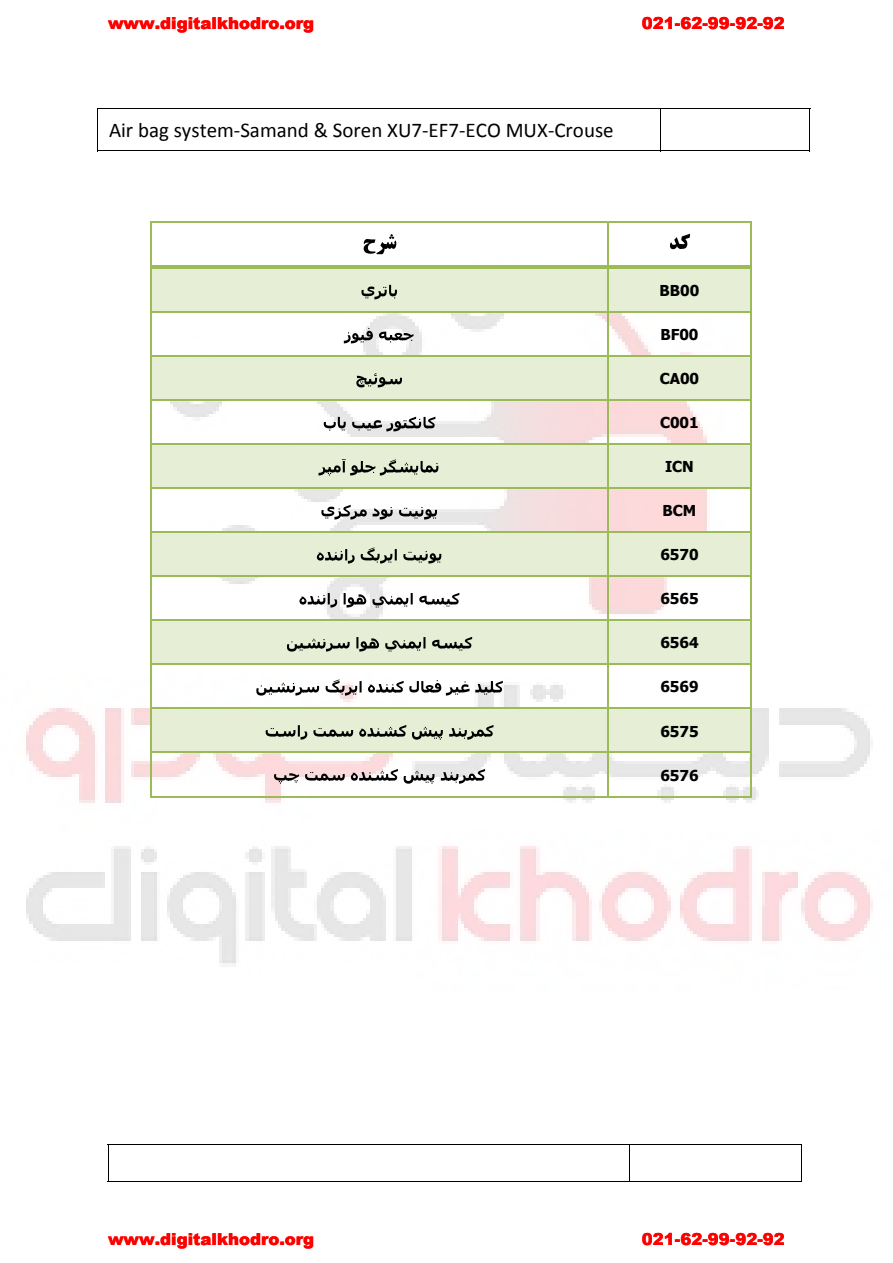
<style>
.page{position:relative;width:893px;height:1263px;background:#fff}
.page>*{position:absolute;margin:0;border:0;box-sizing:border-box;transform-origin:0 0}
.t1{font:21px "Calibri";color:#000}
.t2{font:900 16.5px "Arial";color:#f00}
.t3{font:700 15px "Tahoma";color:#000}
</style>
<div class="page">
<img style="left:26px;top:257px;width:847px;height:710px">
<hr style="left:97px;top:108px;width:713px;height:1px;background:#000">
<hr style="left:97px;top:109px;width:1px;height:42px;background:#000">
<hr style="left:97px;top:151px;width:564px;height:1px;background:#000">
<hr style="left:661px;top:109px;width:1px;height:42px;background:#000">
<hr style="left:661px;top:151px;width:148px;height:1px;background:#000">
<hr style="left:809px;top:109px;width:1px;height:42px;background:#000">
<svg style="left:670px;top:234px;width:20px;height:15px"></svg>
<svg style="left:364px;top:234px;width:32px;height:20px"></svg>
<hr style="left:150px;top:222px;width:457px;height:1px;background:#9bbb59">
<hr style="left:609px;top:222px;width:141px;height:1px;background:#9bbb59">
<hr style="left:150px;top:223px;width:1px;height:43px;background:#9bbb59">
<hr style="left:607px;top:223px;width:2px;height:43px;background:#9bbb59">
<hr style="left:750px;top:223px;width:1px;height:43px;background:#9bbb59">
<div style="left:609px;top:269px;width:141px;height:43px;background:#e6eed5"></div>
<div style="left:151px;top:269px;width:456px;height:43px;background:#e6eed5"></div>
<svg style="left:361px;top:285px;width:36px;height:14px"></svg>
<hr style="left:151px;top:266px;width:456px;height:3px;background:#9bbb59">
<hr style="left:607px;top:266px;width:143px;height:3px;background:#9bbb59">
<hr style="left:150px;top:269px;width:1px;height:43px;background:#9bbb59">
<hr style="left:607px;top:269px;width:2px;height:43px;background:#9bbb59">
<hr style="left:750px;top:269px;width:1px;height:43px;background:#9bbb59">
<svg style="left:344px;top:328px;width:29px;height:15px"></svg>
<svg style="left:379px;top:332px;width:34px;height:10px"></svg>
<hr style="left:151px;top:312px;width:456px;height:1px;background:#9bbb59">
<hr style="left:609px;top:312px;width:141px;height:1px;background:#9bbb59">
<hr style="left:150px;top:313px;width:1px;height:43px;background:#9bbb59">
<hr style="left:607px;top:313px;width:2px;height:43px;background:#9bbb59">
<hr style="left:750px;top:313px;width:1px;height:43px;background:#9bbb59">
<div style="left:609px;top:357px;width:141px;height:43px;background:#e6eed5"></div>
<div style="left:151px;top:357px;width:456px;height:43px;background:#e6eed5"></div>
<svg style="left:356px;top:373px;width:46px;height:14px"></svg>
<hr style="left:151px;top:356px;width:456px;height:1px;background:#9bbb59">
<hr style="left:609px;top:356px;width:141px;height:1px;background:#9bbb59">
<hr style="left:150px;top:357px;width:1px;height:43px;background:#9bbb59">
<hr style="left:607px;top:357px;width:2px;height:43px;background:#9bbb59">
<hr style="left:750px;top:357px;width:1px;height:43px;background:#9bbb59">
<svg style="left:324px;top:417px;width:22px;height:14px"></svg>
<svg style="left:352px;top:417px;width:83px;height:14px"></svg>
<hr style="left:151px;top:400px;width:456px;height:1px;background:#9bbb59">
<hr style="left:609px;top:400px;width:141px;height:1px;background:#9bbb59">
<hr style="left:150px;top:401px;width:1px;height:43px;background:#9bbb59">
<hr style="left:607px;top:401px;width:2px;height:43px;background:#9bbb59">
<hr style="left:750px;top:401px;width:1px;height:43px;background:#9bbb59">
<div style="left:609px;top:445px;width:141px;height:43px;background:#e6eed5"></div>
<div style="left:151px;top:445px;width:456px;height:43px;background:#e6eed5"></div>
<svg style="left:318px;top:459px;width:120px;height:17px"></svg>
<hr style="left:151px;top:444px;width:456px;height:1px;background:#9bbb59">
<hr style="left:609px;top:444px;width:141px;height:1px;background:#9bbb59">
<hr style="left:150px;top:445px;width:1px;height:43px;background:#9bbb59">
<hr style="left:607px;top:445px;width:2px;height:43px;background:#9bbb59">
<hr style="left:750px;top:445px;width:1px;height:43px;background:#9bbb59">
<svg style="left:321px;top:505px;width:46px;height:15px"></svg>
<svg style="left:373px;top:507px;width:20px;height:13px"></svg>
<svg style="left:399px;top:507px;width:38px;height:13px"></svg>
<hr style="left:151px;top:488px;width:456px;height:1px;background:#9bbb59">
<hr style="left:609px;top:488px;width:141px;height:1px;background:#9bbb59">
<hr style="left:150px;top:489px;width:1px;height:43px;background:#9bbb59">
<hr style="left:607px;top:489px;width:2px;height:43px;background:#9bbb59">
<hr style="left:750px;top:489px;width:1px;height:43px;background:#9bbb59">
<div style="left:609px;top:533px;width:141px;height:43px;background:#e6eed5"></div>
<div style="left:151px;top:533px;width:456px;height:43px;background:#e6eed5"></div>
<svg style="left:317px;top:549px;width:38px;height:15px"></svg>
<svg style="left:361px;top:547px;width:36px;height:17px"></svg>
<svg style="left:403px;top:551px;width:38px;height:13px"></svg>
<hr style="left:151px;top:532px;width:456px;height:1px;background:#9bbb59">
<hr style="left:609px;top:532px;width:141px;height:1px;background:#9bbb59">
<hr style="left:150px;top:533px;width:1px;height:43px;background:#9bbb59">
<hr style="left:607px;top:533px;width:2px;height:43px;background:#9bbb59">
<hr style="left:750px;top:533px;width:1px;height:43px;background:#9bbb59">
<svg style="left:344px;top:593px;width:22px;height:15px"></svg>
<svg style="left:372px;top:593px;width:41px;height:15px"></svg>
<svg style="left:419px;top:593px;width:40px;height:14px"></svg>
<svg style="left:299px;top:593px;width:38px;height:15px"></svg>
<hr style="left:151px;top:576px;width:456px;height:1px;background:#9bbb59">
<hr style="left:609px;top:576px;width:141px;height:1px;background:#9bbb59">
<hr style="left:150px;top:577px;width:1px;height:43px;background:#9bbb59">
<hr style="left:607px;top:577px;width:2px;height:43px;background:#9bbb59">
<hr style="left:750px;top:577px;width:1px;height:43px;background:#9bbb59">
<div style="left:609px;top:621px;width:141px;height:43px;background:#e6eed5"></div>
<div style="left:151px;top:621px;width:456px;height:43px;background:#e6eed5"></div>
<svg style="left:356px;top:637px;width:23px;height:15px"></svg>
<svg style="left:385px;top:637px;width:40px;height:15px"></svg>
<svg style="left:432px;top:637px;width:40px;height:14px"></svg>
<svg style="left:287px;top:639px;width:63px;height:13px"></svg>
<hr style="left:151px;top:620px;width:456px;height:1px;background:#9bbb59">
<hr style="left:609px;top:620px;width:141px;height:1px;background:#9bbb59">
<hr style="left:150px;top:621px;width:1px;height:43px;background:#9bbb59">
<hr style="left:607px;top:621px;width:2px;height:43px;background:#9bbb59">
<hr style="left:750px;top:621px;width:1px;height:43px;background:#9bbb59">
<svg style="left:256px;top:683px;width:63px;height:13px"></svg>
<svg style="left:326px;top:679px;width:36px;height:17px"></svg>
<svg style="left:368px;top:680px;width:101px;height:16px"></svg>
<svg style="left:475px;top:681px;width:28px;height:14px"></svg>
<hr style="left:151px;top:664px;width:456px;height:1px;background:#9bbb59">
<hr style="left:609px;top:664px;width:141px;height:1px;background:#9bbb59">
<hr style="left:150px;top:665px;width:1px;height:43px;background:#9bbb59">
<hr style="left:607px;top:665px;width:2px;height:43px;background:#9bbb59">
<hr style="left:750px;top:665px;width:1px;height:43px;background:#9bbb59">
<div style="left:609px;top:709px;width:141px;height:43px;background:#e6eed5"></div>
<div style="left:151px;top:709px;width:456px;height:43px;background:#e6eed5"></div>
<svg style="left:266px;top:725px;width:41px;height:15px"></svg>
<svg style="left:313px;top:728px;width:40px;height:9px"></svg>
<svg style="left:359px;top:725px;width:47px;height:12px"></svg>
<svg style="left:412px;top:727px;width:31px;height:13px"></svg>
<svg style="left:449px;top:725px;width:44px;height:15px"></svg>
<hr style="left:151px;top:708px;width:456px;height:1px;background:#9bbb59">
<hr style="left:609px;top:708px;width:141px;height:1px;background:#9bbb59">
<hr style="left:150px;top:709px;width:1px;height:43px;background:#9bbb59">
<hr style="left:607px;top:709px;width:2px;height:43px;background:#9bbb59">
<hr style="left:750px;top:709px;width:1px;height:43px;background:#9bbb59">
<svg style="left:305px;top:772px;width:40px;height:9px"></svg>
<svg style="left:351px;top:769px;width:47px;height:12px"></svg>
<svg style="left:404px;top:771px;width:30px;height:13px"></svg>
<svg style="left:441px;top:769px;width:44px;height:15px"></svg>
<svg style="left:274px;top:773px;width:25px;height:11px"></svg>
<hr style="left:151px;top:752px;width:456px;height:1px;background:#9bbb59">
<hr style="left:609px;top:752px;width:141px;height:1px;background:#9bbb59">
<hr style="left:150px;top:753px;width:1px;height:44px;background:#9bbb59">
<hr style="left:150px;top:796px;width:457px;height:1px;background:#9bbb59">
<hr style="left:607px;top:753px;width:2px;height:44px;background:#9bbb59">
<hr style="left:609px;top:796px;width:141px;height:1px;background:#9bbb59">
<hr style="left:750px;top:753px;width:1px;height:44px;background:#9bbb59">
<hr style="left:108px;top:1144px;width:694px;height:1px;background:#000">
<hr style="left:108px;top:1145px;width:1px;height:37px;background:#000">
<hr style="left:108px;top:1181px;width:521px;height:1px;background:#000">
<hr style="left:629px;top:1145px;width:1px;height:37px;background:#000">
<hr style="left:629px;top:1181px;width:172px;height:1px;background:#000">
<hr style="left:801px;top:1145px;width:1px;height:37px;background:#000">
<p class="t2" style="left:108px;top:11px;width:208px">www.digitalkhodro.org</p>
<p class="t2" style="left:642px;top:11px;width:145px">021-62-99-92-92</p>
<p class="t1" style="left:109px;top:117px;width:506px">Air bag system-Samand &amp; Soren XU7-EF7-ECO MUX-Crouse</p>
<p class="t3" style="left:659px;top:280px;width:41px">BB00</p>
<p class="t3" style="left:660px;top:324px;width:40px">BF00</p>
<p class="t3" style="left:660px;top:368px;width:41px">CA00</p>
<p class="t3" style="left:660px;top:412px;width:40px">C001</p>
<p class="t3" style="left:665px;top:456px;width:30px">ICN</p>
<p class="t3" style="left:662px;top:500px;width:35px">BCM</p>
<p class="t3" style="left:660px;top:544px;width:40px">6570</p>
<p class="t3" style="left:660px;top:588px;width:40px">6565</p>
<p class="t3" style="left:660px;top:632px;width:40px">6564</p>
<p class="t3" style="left:660px;top:676px;width:40px">6569</p>
<p class="t3" style="left:660px;top:721px;width:40px">6575</p>
<p class="t3" style="left:660px;top:765px;width:40px">6576</p>
<p class="t2" style="left:108px;top:1227px;width:208px">www.digitalkhodro.org</p>
<p class="t2" style="left:642px;top:1227px;width:145px">021-62-99-92-92</p>
</div>
